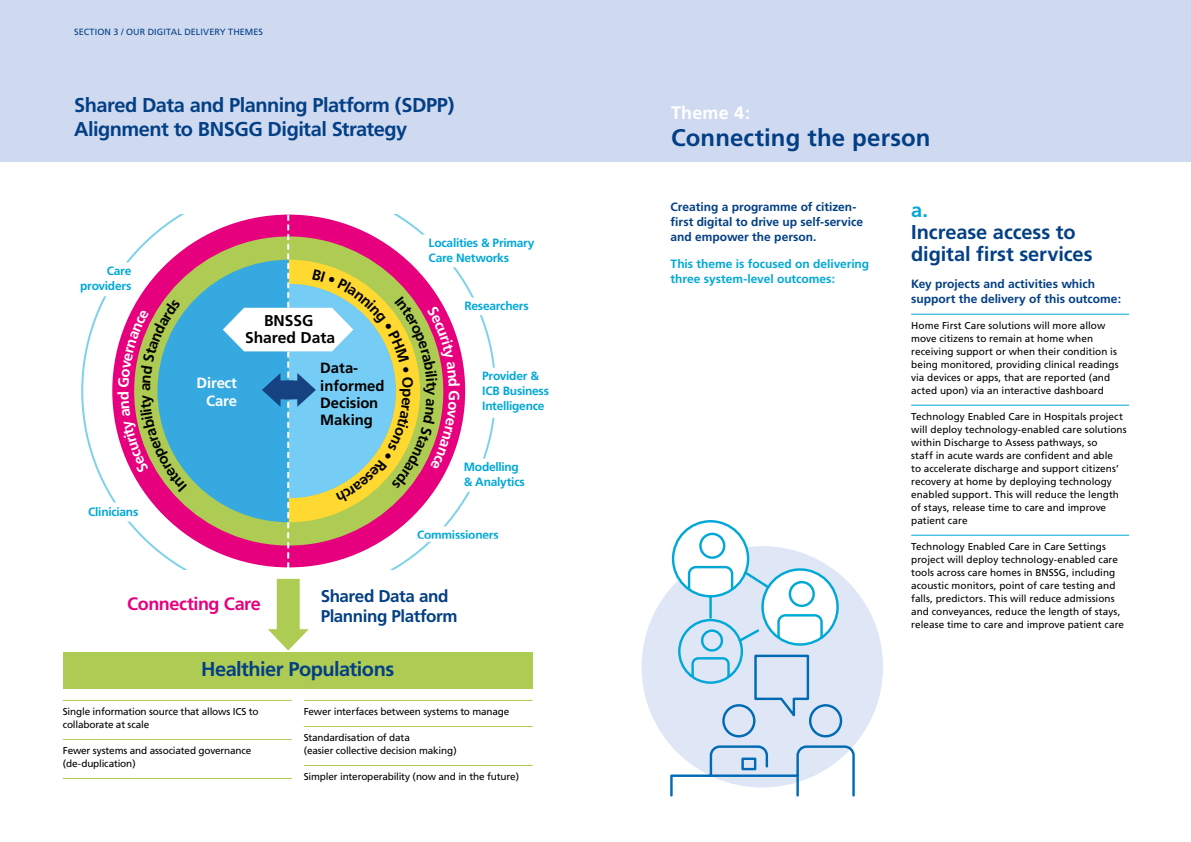
<style>
.page{position:relative;width:1191px;height:842px;background:#fff}
.page>*{position:absolute;margin:0;border:0;box-sizing:border-box;transform-origin:0 0}
.t1{font:700 24px "Frutiger";letter-spacing:.005em;color:#033f84}
.t2{font:700 20px/24px "Frutiger";letter-spacing:-.025em;color:#033f84}
.t3{font:700 20px/22px "Frutiger";letter-spacing:-.005em;color:#033f84}
.t4{font:700 20px "Frutiger";color:#00a8d7}
.t5{font:700 18px "Frutiger";letter-spacing:-.025em;color:#e6007d}
.t6{font:700 18px "Frutiger";letter-spacing:.01em;color:#fff}
.t7{font:700 17px/20px "Frutiger";letter-spacing:-.025em;color:#033f84}
.t8{font:700 15.6px/16.4px "Frutiger";color:#000;text-align:center}
.t9{font:700 14.8px/17.2px "Frutiger";color:#000}
.t10{font:700 14.8px/18px "Frutiger";color:#fff;text-align:right}
.t11{font:700 12px/15px "Frutiger";color:#033f84}
.t12{font:700 12px/15px "Frutiger";letter-spacing:-.02em;color:#00a8d7}
.t13{font:700 12px/15px "Frutiger";color:#00a8d7}
.t14{font:10px/13px "Frutiger";color:#000}
.t15{font:10px/13px "Frutiger";letter-spacing:-.02em;color:#000}
.t16{font:9px "Frutiger";letter-spacing:.01em;color:#033f84}
</style>
<div class="page">
<div style="left:63px;top:652px;width:469px;height:36px;background:#aecc53"></div>
<div style="left:0;top:0;width:595px;height:162px;background:#cfdaf1"></div>
<hr style="left:63px;top:700px;width:229px;height:1px;background:#aecc53">
<hr style="left:63px;top:739px;width:229px;height:1px;background:#aecc53">
<hr style="left:63px;top:778px;width:229px;height:1px;background:#aecc53">
<hr style="left:304px;top:700px;width:228px;height:1px;background:#aecc53">
<hr style="left:304px;top:726px;width:228px;height:1px;background:#aecc53">
<hr style="left:304px;top:765px;width:228px;height:1px;background:#aecc53">
<svg style="left:268px;top:578px;width:41px;height:73px"></svg>
<div style="left:587px;top:0;width:604px;height:162px;background:#cfdaf1"></div>
<hr style="left:911px;top:314px;width:218px;height:1px;background:#00a8d7">
<hr style="left:911px;top:405px;width:218px;height:1px;background:#00a8d7">
<hr style="left:911px;top:535px;width:218px;height:1px;background:#00a8d7">
<div style="left:641px;top:546px;width:242px;height:241px;background:#dfe6f6;border-radius:50%"></div>
<svg style="left:669px;top:520px;width:187px;height:277px"></svg>
<svg style="left:117px;top:214px;width:343px;height:354px"></svg>
<p class="t16" style="left:74px;top:28px;width:190px">SECTION 3 / OUR DIGITAL DELIVERY THEMES</p>
<h2 class="t2" style="left:74px;top:94px;width:382px">Shared Data and Planning Platform (SDPP)<br>Alignment to BNSGG Digital Strategy</h2>
<p class="t12" style="left:80px;top:264px;width:53px;text-align:right">Care providers</p>
<p class="t12" style="left:88px;top:505px;width:52px">Clinicians</p>
<h3 class="t10" style="left:197px;top:375px;width:42px">Direct<br>Care</h3>
<h3 class="t8" style="left:245px;top:314px;width:92px">BNSSG<br>Shared Data</h3>
<h3 class="t9" style="left:320px;top:361px;width:66px">Data&shy;informed<br>Decision<br>Making</h3>
<p class="t12" style="left:428px;top:236px;width:107px">Localities &amp; Primary<br>Care Networks</p>
<h3 class="t9" style="left:439px;top:387px;width:10px;rotate:90deg">y</h3>
<p class="t12" style="left:464px;top:299px;width:66px">Researchers</p>
<p class="t12" style="left:482px;top:369px;width:68px">Provider &amp;<br>ICB Business<br>Intelligence</p>
<p class="t12" style="left:464px;top:460px;width:63px">Modelling &amp; Analytics</p>
<p class="t12" style="left:417px;top:528px;width:83px">Commissioners</p>
<h3 class="t5" style="left:127px;top:596px;width:135px">Connecting Care</h3>
<h3 class="t7" style="left:321px;top:588px;width:138px">Shared Data and<br>Planning Platform</h3>
<h2 class="t2" style="left:201px;top:659px;width:195px">Healthier Populations</h2>
<p class="t15" style="left:63px;top:706px;width:197px">Single information source that allows ICS to collaborate at scale</p>
<p class="t14" style="left:63px;top:745px;width:190px">Fewer systems and associated governance (de-duplication)</p>
<p class="t14" style="left:304px;top:706px;width:207px">Fewer interfaces between systems to manage</p>
<p class="t15" style="left:304px;top:732px;width:154px">Standardisation of data<br>(easier collective decision making)</p>
<p class="t15" style="left:304px;top:771px;width:217px">Simpler interoperability (now and in the future)</p>
<h3 class="t6" style="left:671px;top:105px;width:81px">Theme 4:</h3>
<h1 class="t1" style="left:671px;top:128px;width:261px">Connecting the person</h1>
<p class="t11" style="left:670px;top:200px;width:194px">Creating a programme of citizen&shy;first digital to drive up self-service and empower the person.</p>
<p class="t13" style="left:670px;top:257px;width:200px">This theme is focused on delivering three system-level outcomes:</p>
<h2 class="t4" style="left:911px;top:202px;width:18px">a.</h2>
<h2 class="t3" style="left:911px;top:222px;width:183px">Increase access to digital first services</h2>
<p class="t11" style="left:911px;top:277px;width:211px">Key projects and activities which support the delivery of this outcome:</p>
<p class="t14" style="left:911px;top:320px;width:209px">Home First Care solutions will more allow move citizens to remain at home when receiving support or when their condition is being monitored, providing clinical readings via devices or apps, that are reported (and acted upon) via an interactive dashboard</p>
<p class="t14" style="left:911px;top:411px;width:217px">Technology Enabled Care in Hospitals project will deploy technology-enabled care solutions within Discharge to Assess pathways, so<br>staff in acute wards are confident and able<br>to accelerate discharge and support citizens’ recovery at home by deploying technology enabled support. This will reduce the length of stays, release time to care and improve patient care</p>
<p class="t14" style="left:911px;top:541px;width:214px">Technology Enabled Care in Care Settings project will deploy technology-enabled care tools across care homes in BNSSG, including acoustic monitors, point of care testing and falls, predictors. This will reduce admissions and conveyances, reduce the length of stays, release time to care and improve patient care</p>
</div>
